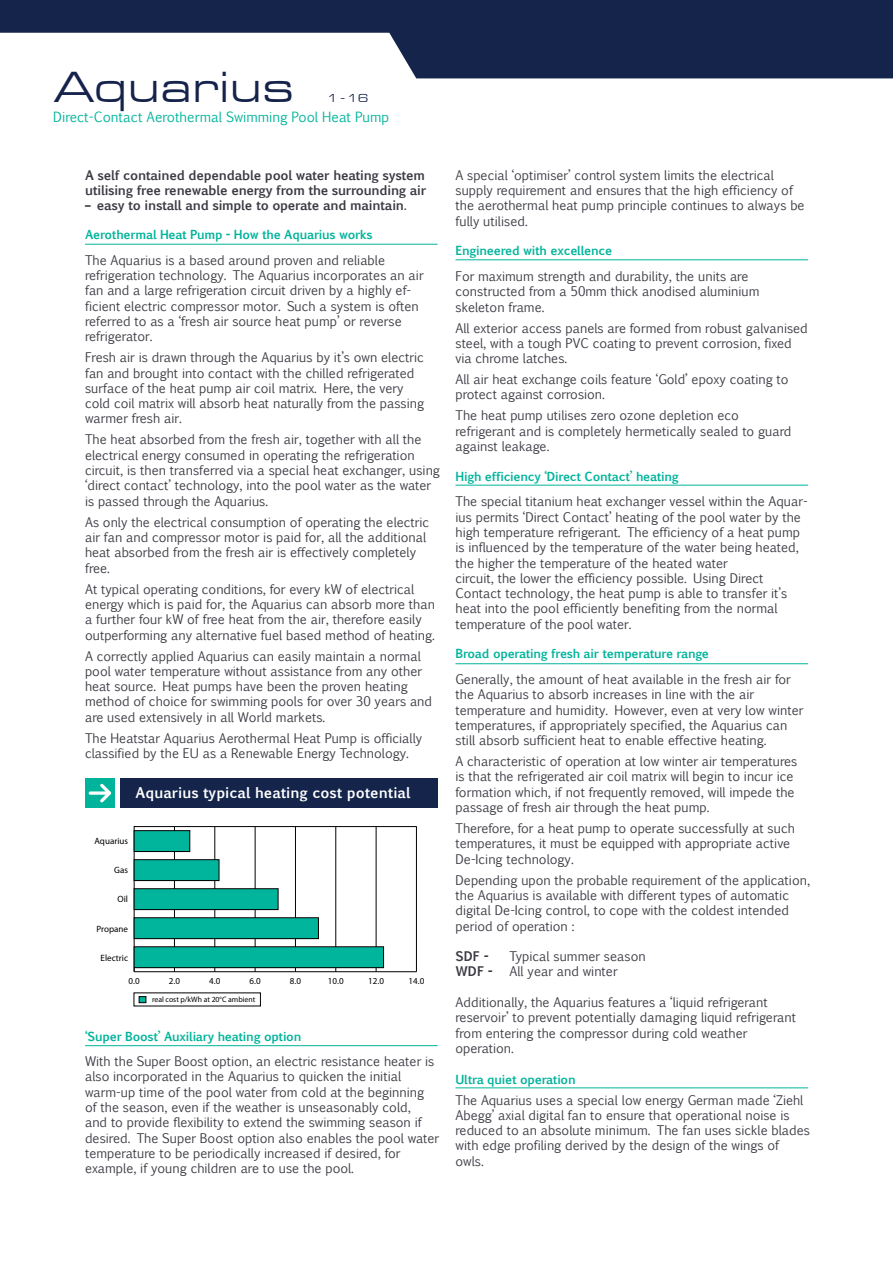
<style>
.page{position:relative;width:893px;height:1263px;background:#fff}
.page>*{position:absolute;margin:0;border:0;box-sizing:border-box;transform-origin:0 0}
.t1{font:45px "Eurostile Extended";color:#15234a}
.t2{font:700 14.25px "Euphemia UCAS";color:#fff}
.t3{font:13.5px "Euphemia CAS";color:#00b49b}
.t4{font:12.75px/15.3px "Euphemia CAS";color:#3b3b44}
.t5{font:700 12.75px/15.3px "Euphemia UCAS";letter-spacing:-.02em;color:#3b3b44}
.t6{font:700 12px "Euphemia UCAS";letter-spacing:-.02em;color:#00b49b}
.t7{font:12px "Eurostile Extended";color:#15234a}
.t8{font:9.15px "Myriad Pro";color:#000}
.t9{font:7.8px "Myriad Pro";color:#000}
</style>
<div class="page">
<div style="left:120px;top:778px;width:318px;height:30px;background:#14244a"></div>
<hr style="left:455px;top:259px;width:353px;height:1px;background:#00b49b">
<hr style="left:455px;top:485px;width:353px;height:1px;background:#00b49b">
<hr style="left:455px;top:663px;width:353px;height:1px;background:#00b49b">
<hr style="left:455px;top:1087px;width:353px;height:1px;background:#00b49b">
<hr style="left:85px;top:1045px;width:353px;height:1px;background:#00b49b">
<hr style="left:85px;top:244px;width:353px;height:1px;background:#00b49b">
<svg style="left:0;top:0;width:893px;height:78px;fill:#14244a"></svg>
<div style="left:85px;top:778px;width:30px;height:30px;background:#00b49b"></div>
<svg style="left:89px;top:784px;width:22px;height:18px"></svg>
<svg style="left:134px;top:826px;width:283px;height:146px"></svg>
<div style="left:134px;top:831px;width:56px;height:20px;background:#01b59c"></div>
<div style="left:134px;top:830px;width:56px;height:22px;border:1px solid #000"></div>
<div style="left:134px;top:860px;width:85px;height:20px;background:#01b59c"></div>
<div style="left:134px;top:859px;width:85px;height:22px;border:1px solid #000"></div>
<div style="left:134px;top:889px;width:144px;height:20px;background:#01b59c"></div>
<div style="left:134px;top:888px;width:144px;height:22px;border:1px solid #000"></div>
<div style="left:134px;top:918px;width:184px;height:21px;background:#01b59c"></div>
<div style="left:134px;top:918px;width:185px;height:21px;border:1px solid #000"></div>
<div style="left:134px;top:947px;width:250px;height:21px;background:#01b59c"></div>
<div style="left:134px;top:947px;width:250px;height:21px;border:1px solid #000"></div>
<svg style="left:134px;top:992px;width:127px;height:14px"></svg>
<h1 class="t1" style="left:55px;top:63px;width:241px">Aquarius</h1>
<p class="t7" style="left:328px;top:91px;width:42px">1 - 16</p>
<p class="t3" style="left:53px;top:107px;width:337px">Direct-Contact Aerothermal Swimming Pool Heat Pump</p>
<p class="t5" style="left:85px;top:168px;width:343px">A self contained dependable pool water heating system utilising free renewable energy from the surrounding air</p>
<p class="t5" style="left:85px;top:198px;width:323px">– easy to install and simple to operate and maintain.</p>
<p class="t6" style="left:85px;top:226px;width:289px">Aerothermal Heat Pump - How the Aquarius works</p>
<p class="t4" style="left:85px;top:252px;width:340px">The Aquarius is a based around proven and reliable refrigeration technology. The Aquarius incorporates an air fan and a large refrigeration circuit driven by a highly ef&shy;ficient electric compressor motor. Such a system is often referred to as a ‘fresh air source heat pump’ or reverse refrigerator.</p>
<p class="t4" style="left:85px;top:350px;width:341px">Fresh air is drawn through the Aquarius by it’s own electric fan and brought into contact with the chilled refrigerated surface of the heat pump air coil matrix. Here, the very cold coil matrix will absorb heat naturally from the passing warmer fresh air.</p>
<p class="t4" style="left:85px;top:432px;width:356px">The heat absorbed from the fresh air, together with all the electrical energy consumed in operating the refrigeration circuit, is then transferred via a special heat exchanger, using ‘direct contact’ technology, into the pool water as the water is passed through the Aquarius.</p>
<p class="t4" style="left:85px;top:514px;width:346px">As only the electrical consumption of operating the electric air fan and compressor motor is paid for, all the additional heat absorbed from the fresh air is effectively completely free.</p>
<p class="t4" style="left:85px;top:581px;width:351px">At typical operating conditions, for every kW of electrical energy which is paid for, the Aquarius can absorb more than a further four kW of free heat from the air, therefore easily outperforming any alternative fuel based method of heating.</p>
<p class="t4" style="left:85px;top:648px;width:349px">A correctly applied Aquarius can easily maintain a normal pool water temperature without assistance from any other heat source. Heat pumps have been the proven heating method of choice for swimming pools for over 30 years and are used extensively in all World markets.</p>
<p class="t4" style="left:85px;top:730px;width:339px">The Heatstar Aquarius Aerothermal Heat Pump is officially classified by the EU as a Renewable Energy Technology.</p>
<p class="t2" style="left:135px;top:782px;width:276px">Aquarius typical heating cost potential</p>
<p class="t8" style="left:95px;top:835px;width:35px">Aquarius</p>
<p class="t8" style="left:114px;top:864px;width:15px">Gas</p>
<p class="t8" style="left:118px;top:893px;width:12px">Oil</p>
<p class="t8" style="left:97px;top:923px;width:33px">Propane</p>
<p class="t8" style="left:101px;top:952px;width:29px">Electric</p>
<p class="t8" style="left:129px;top:975px;width:13px">0.0</p>
<p class="t8" style="left:169px;top:975px;width:13px">2.0</p>
<p class="t8" style="left:209px;top:975px;width:13px">4.0</p>
<p class="t8" style="left:250px;top:975px;width:13px">6.0</p>
<p class="t8" style="left:290px;top:975px;width:13px">8.0</p>
<p class="t8" style="left:328px;top:975px;width:17px">10.0</p>
<p class="t8" style="left:368px;top:975px;width:17px">12.0</p>
<p class="t8" style="left:409px;top:975px;width:17px">14.0</p>
<p class="t9" style="left:152px;top:994px;width:105px">real cost p/kWh at 20<sup>o</sup>C ambient</p>
<p class="t6" style="left:85px;top:1027px;width:218px">‘Super Boost’ Auxiliary heating option</p>
<p class="t4" style="left:85px;top:1054px;width:356px">With the Super Boost option, an electric resistance heater is also incorporated in the Aquarius to quicken the initial warm-up time of the pool water from cold at the beginning<br>of the season, even if the weather is unseasonably cold,<br>and to provide flexibility to extend the swimming season if desired. The Super Boost option also enables the pool water temperature to be periodically increased if desired, for example, if young children are to use the pool.</p>
<p class="t4" style="left:455px;top:167px;width:351px">A special ‘optimiser’ control system limits the electrical supply requirement and ensures that the high efficiency of the aerothermal heat pump principle continues to always be fully utilised.</p>
<p class="t6" style="left:455px;top:242px;width:158px">Engineered with excellence</p>
<p class="t4" style="left:455px;top:268px;width:306px">For maximum strength and durability, the units are constructed from a 50mm thick anodised aluminium skeleton frame.</p>
<p class="t4" style="left:455px;top:320px;width:354px">All exterior access panels are formed from robust galvanised steel, with a tough PVC coating to prevent corrosion, fixed via chrome latches.</p>
<p class="t4" style="left:455px;top:372px;width:335px">All air heat exchange coils feature ‘Gold’ epoxy coating to protect against corrosion.</p>
<p class="t4" style="left:455px;top:408px;width:338px">The heat pump utilises zero ozone depletion eco refrigerant and is completely hermetically sealed to guard against leakage.</p>
<p class="t6" style="left:455px;top:467px;width:225px">High efficiency ‘Direct Contact’ heating</p>
<p class="t4" style="left:455px;top:494px;width:354px">The special titanium heat exchanger vessel within the Aquar&shy;ius permits ‘Direct Contact’ heating of the pool water by the high temperature refrigerant. The efficiency of a heat pump is influenced by the temperature of the water being heated, the higher the temperature of the heated water<br>circuit, the lower the efficiency possible. Using Direct Contact technology, the heat pump is able to transfer it’s heat into the pool efficiently benefiting from the normal temperature of the pool water.</p>
<p class="t6" style="left:455px;top:645px;width:255px">Broad operating fresh air temperature range</p>
<p class="t4" style="left:455px;top:671px;width:349px">Generally, the amount of heat available in the fresh air for the Aquarius to absorb increases in line with the air temperature and humidity. However, even at very low winter temperatures, if appropriately specified, the Aquarius can still absorb sufficient heat to enable effective heating.</p>
<p class="t4" style="left:455px;top:754px;width:343px">A characteristic of operation at low winter air temperatures is that the refrigerated air coil matrix will begin to incur ice formation which, if not frequently removed, will impede the passage of fresh air through the heat pump.</p>
<p class="t4" style="left:455px;top:820px;width:341px">Therefore, for a heat pump to operate successfully at such temperatures, it must be equipped with appropriate active<br>De-Icing technology.</p>
<p class="t4" style="left:455px;top:872px;width:356px">Depending upon the probable requirement of the application, the Aquarius is available with different types of automatic digital De-Icing control, to cope with the coldest intended period of operation :</p>
<p class="t5" style="left:455px;top:949px;width:35px">SDF -</p>
<p class="t4" style="left:509px;top:949px;width:138px">Typical summer season</p>
<p class="t5" style="left:455px;top:964px;width:39px">WDF -</p>
<p class="t4" style="left:509px;top:964px;width:110px">All year and winter</p>
<p class="t4" style="left:455px;top:994px;width:342px">Additionally, the Aquarius features a ‘liquid refrigerant reservoir’ to prevent potentially damaging liquid refrigerant from entering the compressor during cold weather operation.</p>
<p class="t6" style="left:455px;top:1070px;width:122px">Ultra quiet operation</p>
<p class="t4" style="left:455px;top:1092px;width:356px">The Aquarius uses a special low energy German made ‘Ziehl Abegg’ axial digital fan to ensure that operational noise is reduced to an absolute minimum. The fan uses sickle blades with edge profiling derived by the design of the wings of owls.</p>
</div>
